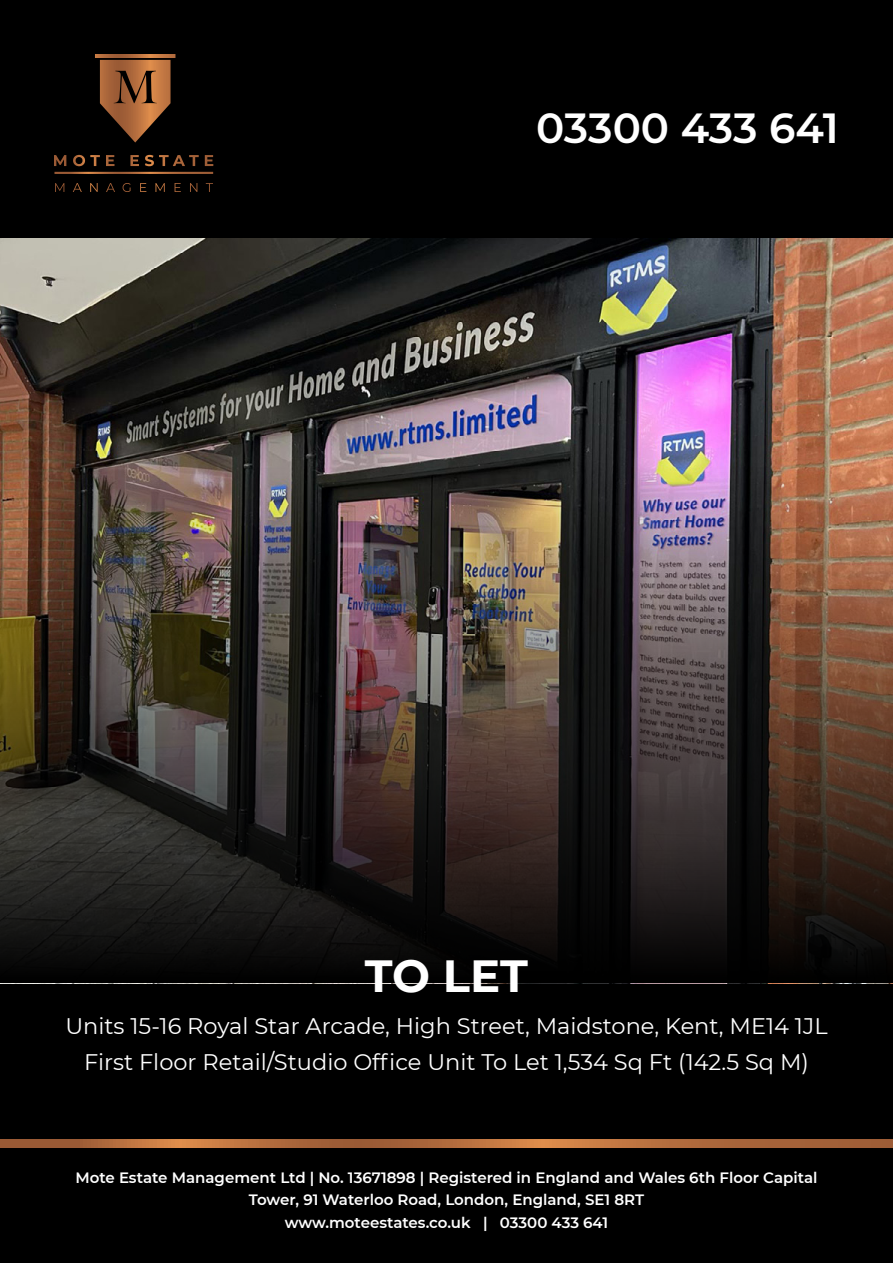
<style>
.page{position:relative;width:893px;height:1263px;background:#000}
.page>*{position:absolute;margin:0;border:0;box-sizing:border-box;transform-origin:0 0}
.t1{font:700 45px "Montserrat";color:#fff}
.t2{font:600 42px "Montserrat";letter-spacing:-.005em;color:#fff}
.t3{font:22.5px/36px "Montserrat";color:#fff;text-align:center}
.t4{font:600 15px/22.6px "Montserrat";color:#fff;text-align:center}
</style>
<div class="page">
<img style="left:0;top:238px;width:893px;height:229px">
<img style="left:0;top:467px;width:893px;height:492px">
<svg style="left:0;top:1140px;width:893px;height:7px;background:#b26c3d"></svg>
<svg style="left:60px;top:54px;width:153px;height:112px"></svg>
<h2 class="t2" style="left:536px;top:99px;width:304px">03300 433 641</h2>
<h1 class="t1" style="left:365px;top:943px;width:165px">TO LET</h1>
<h3 class="t3" style="left:65px;top:1007px;width:764px">Units 15-16 Royal Star Arcade, High Street, Maidstone, Kent, ME14 1JL<br>First Floor Retail/Studio Office Unit To Let 1,534 Sq Ft (142.5 Sq M)</h3>
<p class="t4" style="left:75px;top:1165px;width:744px">Mote Estate Management Ltd | No. 13671898 | Registered in England and Wales 6th Floor Capital<br>Tower, 91 Waterloo Road, London, England, SE1 8RT<br>www.moteestates.co.uk | 03300 433 641</p>
</div>
